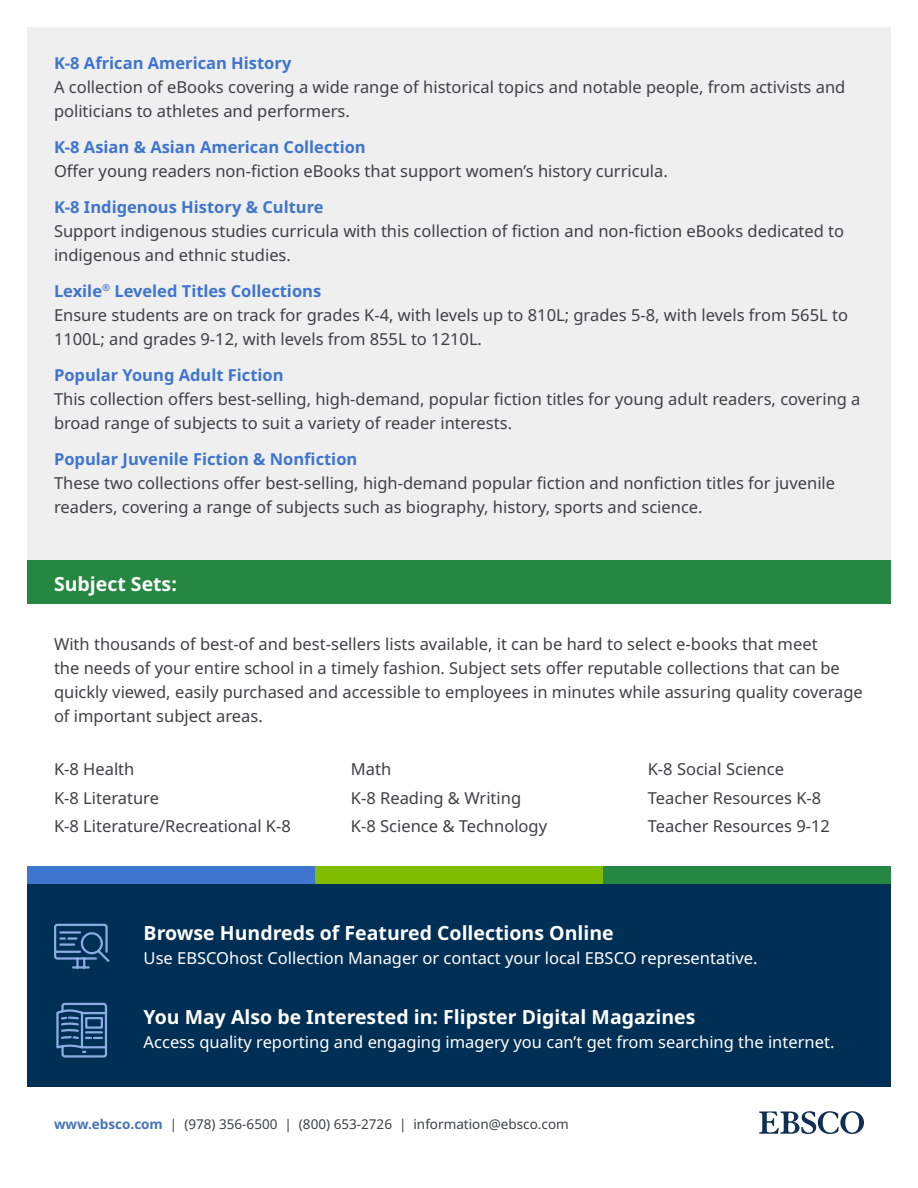
<style>
.page{position:relative;width:918px;height:1188px;background:#fff}
.page>*{position:absolute;margin:0;border:0;box-sizing:border-box;transform-origin:0 0}
.t1{font:700 19.5px "Noto Sans";color:#fff}
.t2{font:16.5px/24px "Noto Sans";color:#3e4043}
.t3{font:700 16.5px "Noto Sans";color:#3e75cf}
.t4{font:16.5px "Noto Sans";color:#3d3f42}
.t5{font:16.5px "Noto Sans";color:#fff}
.t6{font:13.5px "Noto Sans";color:#3c4042}
.s1{font-weight:700;color:#4773b9}
</style>
<div class="page">
<div style="left:27px;top:866px;width:864px;height:220px;background:#002f56"></div>
<div style="left:27px;top:27px;width:864px;height:533px;background:#efefef"></div>
<div style="left:315px;top:866px;width:288px;height:17px;background:#80bc00"></div>
<div style="left:603px;top:866px;width:288px;height:17px;background:#268742"></div>
<div style="left:27px;top:866px;width:288px;height:17px;background:#3e75cf"></div>
<div style="left:27px;top:560px;width:864px;height:43px;background:#268742"></div>
<svg style="left:54px;top:923px;width:56px;height:46px"></svg>
<svg style="left:56px;top:1002px;width:52px;height:56px"></svg>
<svg style="left:759px;top:1111px;width:105px;height:23px"></svg>
<p class="t3" style="left:54px;top:51px;width:239px">K-8 African American History</p>
<p class="t2" style="left:54px;top:75px;width:793px">A collection of eBooks covering a wide range of historical topics and notable people, from activists and politicians to athletes and performers.</p>
<p class="t3" style="left:54px;top:135px;width:313px">K-8 Asian &amp; Asian American Collection</p>
<p class="t2" style="left:54px;top:159px;width:615px">Offer young readers non-fiction eBooks that support women’s history curricula.</p>
<p class="t3" style="left:54px;top:195px;width:271px">K-8 Indigenous History &amp; Culture</p>
<p class="t2" style="left:54px;top:219px;width:792px">Support indigenous studies curricula with this collection of fiction and non-fiction eBooks dedicated to indigenous and ethnic studies.</p>
<p class="t3" style="left:54px;top:279px;width:269px">Lexile<sup>®</sup> Leveled Titles Collections</p>
<p class="t2" style="left:54px;top:303px;width:796px">Ensure students are on track for grades K-4, with levels up to 810L; grades 5-8, with levels from 565L to<br>1100L; and grades 9-12, with levels from 855L to 1210L.</p>
<p class="t3" style="left:54px;top:363px;width:231px">Popular Young Adult Fiction</p>
<p class="t2" style="left:54px;top:387px;width:808px">This collection offers best-selling, high-demand, popular fiction titles for young adult readers, covering a broad range of subjects to suit a variety of reader interests.</p>
<p class="t3" style="left:54px;top:447px;width:305px">Popular Juvenile Fiction &amp; Nonfiction</p>
<p class="t2" style="left:54px;top:471px;width:783px">These two collections offer best-selling, high-demand popular fiction and nonfiction titles for juvenile readers, covering a range of subjects such as biography, history, sports and science.</p>
<p class="t1" style="left:54px;top:570px;width:124px">Subject Sets:</p>
<p class="t2" style="left:54px;top:632px;width:810px">With thousands of best-of and best-sellers lists available, it can be hard to select e-books that meet<br>the needs of your entire school in a timely fashion. Subject sets offer reputable collections that can be quickly viewed, easily purchased and accessible to employees in minutes while assuring quality coverage of important subject areas.</p>
<p class="t4" style="left:54px;top:758px;width:82px">K-8 Health</p>
<p class="t4" style="left:54px;top:786px;width:107px">K-8 Literature</p>
<p class="t4" style="left:54px;top:815px;width:238px">K-8 Literature/Recreational K-8</p>
<p class="t4" style="left:351px;top:758px;width:42px">Math</p>
<p class="t4" style="left:351px;top:786px;width:172px">K-8 Reading &amp; Writing</p>
<p class="t4" style="left:351px;top:815px;width:198px">K-8 Science &amp; Technology</p>
<p class="t4" style="left:648px;top:758px;width:138px">K-8 Social Science</p>
<p class="t4" style="left:648px;top:786px;width:175px">Teacher Resources K-8</p>
<p class="t4" style="left:648px;top:815px;width:184px">Teacher Resources 9-12</p>
<p class="t1" style="left:144px;top:919px;width:472px">Browse Hundreds of Featured Collections Online</p>
<p class="t5" style="left:144px;top:946px;width:616px">Use EBSCOhost Collection Manager or contact your local EBSCO representative.</p>
<p class="t1" style="left:144px;top:1003px;width:553px">You May Also be Interested in: Flipster Digital Magazines</p>
<p class="t5" style="left:144px;top:1030px;width:692px">Access quality reporting and engaging imagery you can’t get from searching the internet.</p>
<p class="t6" style="left:54px;top:1114px;width:516px"><span class="s1">www.ebsco.com</span> | (978) 356-6500 | (800) 653-2726 | information@ebsco.com</p>
</div>
